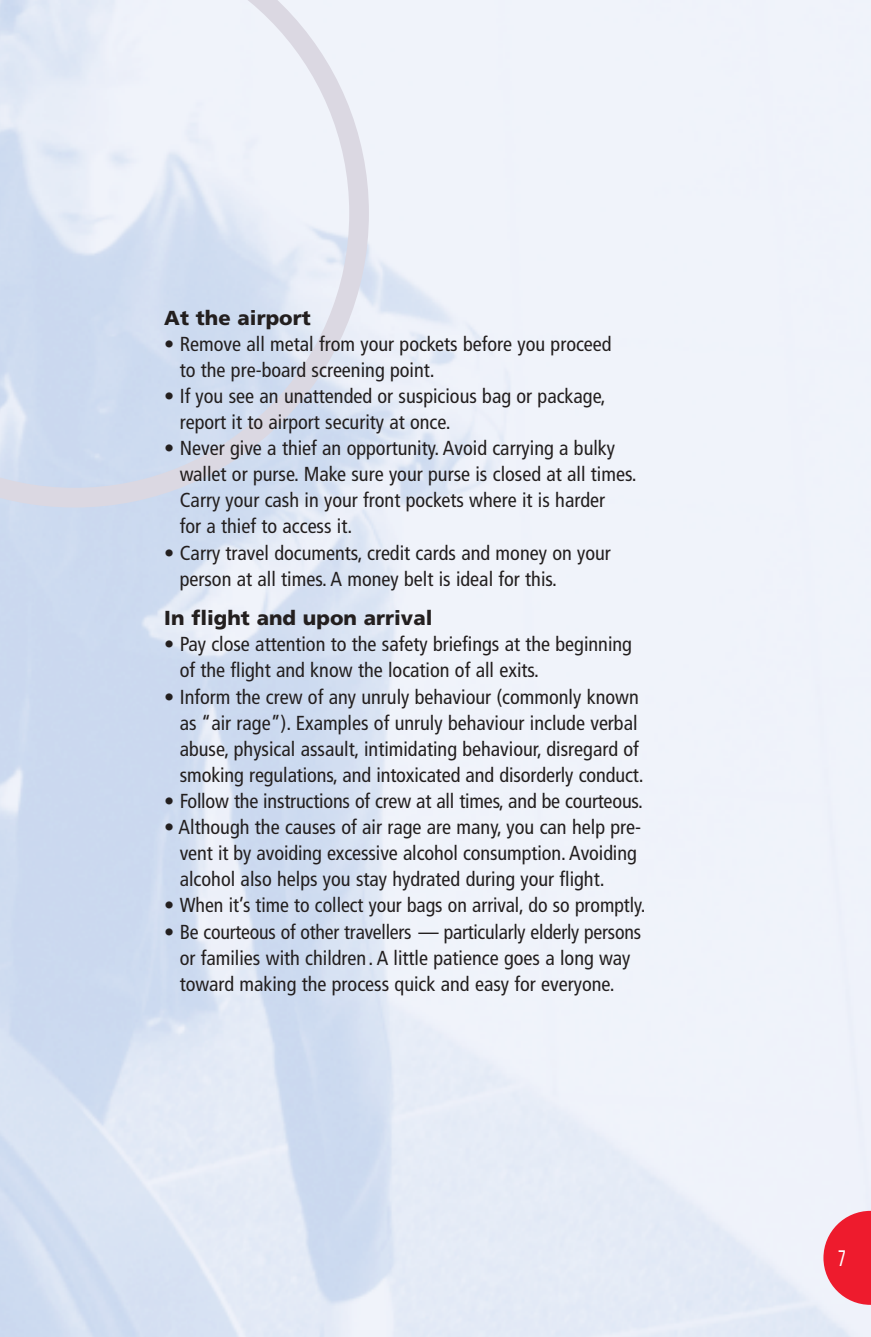
<style>
.page{position:relative;width:871px;height:1337px;background:#fff}
.page>*{position:absolute;margin:0;border:0;box-sizing:border-box;transform-origin:0 0}
.t1{font:condensed 22.5px "Frutiger";color:#fff;scale:.76 1}
.t2{font:condensed 20.25px/26.1px "Frutiger";color:#231f1f}
.t3{font:900 20.25px "Frutiger";color:#231f1f}
</style>
<div class="page">
<img style="left:0;top:0;width:871px;height:1336px">
<svg style="left:0;top:0;width:369px;height:507px"></svg>
<svg style="left:823px;top:1210px;width:48px;height:94px"></svg>
<p class="t3" style="left:164px;top:309px;width:148px">At the airport</p>
<p class="t2" style="left:180px;top:332px;width:433px;text-indent:-15px">• Remove all metal from your pockets before you proceed to the pre-board screening point.</p>
<p class="t2" style="left:180px;top:384px;width:427px;text-indent:-15px">• If you see an unattended or suspicious bag or package, report it to airport security at once.</p>
<p class="t2" style="left:180px;top:436px;width:458px;text-indent:-15px">• Never give a thief an opportunity. Avoid carrying a bulky wallet or purse. Make sure your purse is closed at all times.<br>Carry your cash in your front pockets where it is harder<br>for a thief to access it.</p>
<p class="t2" style="left:180px;top:541px;width:433px;text-indent:-15px">• Carry travel documents, credit cards and money on your person at all times. A money belt is ideal for this.</p>
<p class="t3" style="left:164px;top:610px;width:270px">In flight and upon arrival</p>
<p class="t2" style="left:180px;top:633px;width:454px;text-indent:-15px">• Pay close attention to the safety briefings at the beginning of the flight and know the location of all exits.</p>
<p class="t2" style="left:180px;top:685px;width:465px;text-indent:-15px">• Inform the crew of any unruly behaviour (commonly known as “air rage”). Examples of unruly behaviour include verbal abuse, physical assault, intimidating behaviour, disregard of smoking regulations, and intoxicated and disorderly conduct.</p>
<p class="t2" style="left:164px;top:789px;width:480px">• Follow the instructions of crew at all times, and be courteous.</p>
<p class="t2" style="left:180px;top:815px;width:463px;text-indent:-15px">• Although the causes of air rage are many, you can help pre&shy;vent it by avoiding excessive alcohol consumption. Avoiding alcohol also helps you stay hydrated during your flight.</p>
<p class="t2" style="left:164px;top:894px;width:483px">• When it’s time to collect your bags on arrival, do so promptly.</p>
<p class="t2" style="left:164px;top:920px;width:478px;text-align:center">• Be courteous of other travellers — particularly elderly persons or families with children. A little patience goes a long way toward making the process quick and easy for everyone.</p>
<p class="t1" style="left:837px;top:1249px;width:12px">7</p>
</div>
